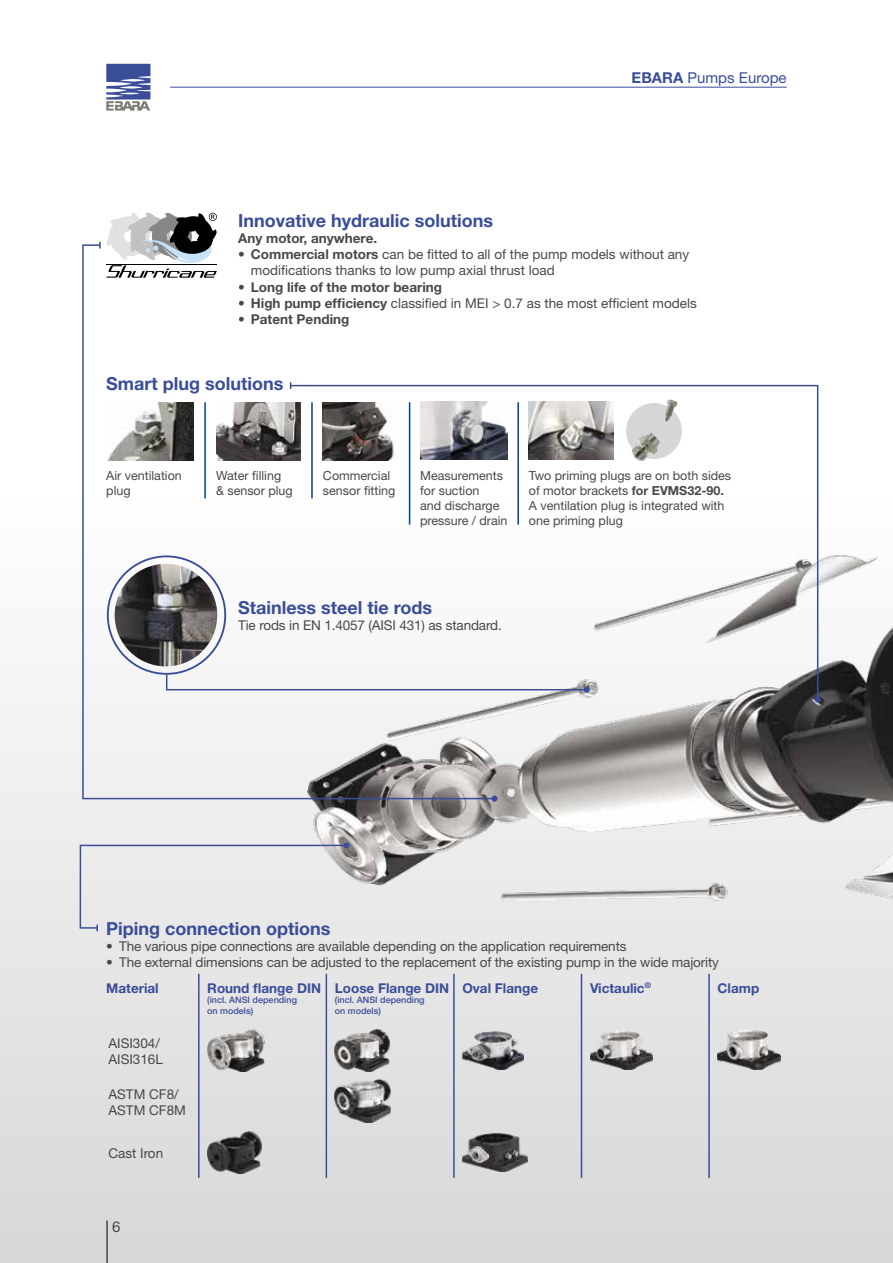
<style>
.page{position:relative;width:893px;height:1263px;background:#fff}
.page>*{position:absolute;margin:0;border:0;box-sizing:border-box;transform-origin:0 0}
.t1{font:700 18px "Helvetica Neue";color:#3a4d98}
.t2{font:15px "Helvetica Neue";color:#3a4d98}
.t3{font:15px "Helvetica Neue";color:#484848}
.t4{font:13.5px/16.2px "Helvetica Neue";letter-spacing:-.01em;color:#484848}
.t5{font:700 13.5px "Helvetica Neue";color:#3a4d98}
.t6{font:700 13.5px "Helvetica Neue";color:#484848}
.t7{font:12.45px/15px "Helvetica Neue";color:#484848}
.t8{font:500 9px/10.5px "Helvetica Neue";color:#3a4d98}
.s1{font-weight:700}
.s2{font-weight:400}
</style>
<div class="page">
<div style="left:0;top:0;width:893px;height:1263px;background:linear-gradient(to bottom,#fff,#ddd)"></div>
<img style="left:307px;top:523px;width:586px;height:378px">
<svg style="left:106px;top:64px;width:44px;height:47px;background:#7682ae"></svg>
<hr style="left:170px;top:87px;width:617px;height:1px;background:#3a4d98">
<hr style="left:106px;top:1220px;width:2px;height:43px;background:#484848">
<svg style="left:81px;top:244px;width:415px;height:556px"></svg>
<svg style="left:491px;top:795px;width:6px;height:6px"></svg>
<div style="left:79px;top:842px;width:271px;height:89px;background:#eaeaea"></div>
<svg style="left:99px;top:213px;width:118px;height:65px"></svg>
<hr style="left:708px;top:974px;width:2px;height:51px;background:#3a4d98">
<hr style="left:708px;top:1025px;width:2px;height:51px;background:#3a4d98">
<hr style="left:708px;top:1076px;width:2px;height:51px;background:#3a4d98">
<hr style="left:708px;top:1127px;width:2px;height:51px;background:#3a4d98">
<hr style="left:198px;top:974px;width:2px;height:51px;background:#3a4d98">
<hr style="left:326px;top:974px;width:1px;height:51px;background:#3a4d98">
<hr style="left:453px;top:974px;width:2px;height:51px;background:#3a4d98">
<hr style="left:581px;top:974px;width:1px;height:51px;background:#3a4d98">
<hr style="left:198px;top:1025px;width:2px;height:51px;background:#3a4d98">
<hr style="left:198px;top:1076px;width:2px;height:51px;background:#3a4d98">
<hr style="left:326px;top:1025px;width:1px;height:51px;background:#3a4d98">
<hr style="left:453px;top:1025px;width:2px;height:51px;background:#3a4d98">
<hr style="left:326px;top:1076px;width:1px;height:51px;background:#3a4d98">
<hr style="left:453px;top:1076px;width:2px;height:51px;background:#3a4d98">
<hr style="left:581px;top:1025px;width:1px;height:51px;background:#3a4d98">
<hr style="left:581px;top:1076px;width:1px;height:51px;background:#3a4d98">
<hr style="left:198px;top:1127px;width:2px;height:51px;background:#3a4d98">
<hr style="left:326px;top:1127px;width:1px;height:51px;background:#3a4d98">
<hr style="left:453px;top:1127px;width:2px;height:51px;background:#3a4d98">
<hr style="left:581px;top:1127px;width:1px;height:51px;background:#3a4d98">
<img style="left:207px;top:1029px;width:57px;height:42px">
<img style="left:335px;top:1029px;width:54px;height:42px">
<img style="left:462px;top:1031px;width:61px;height:38px">
<img style="left:590px;top:1031px;width:62px;height:38px">
<img style="left:718px;top:1031px;width:62px;height:39px">
<img style="left:335px;top:1080px;width:55px;height:43px">
<img style="left:207px;top:1131px;width:55px;height:43px">
<img style="left:462px;top:1133px;width:65px;height:38px">
<svg style="left:289px;top:384px;width:530px;height:317px"></svg>
<svg style="left:815px;top:696px;width:6px;height:6px"></svg>
<img style="left:115px;top:564px;width:102px;height:102px;border-radius:51px">
<img style="left:420px;top:402px;width:88px;height:58px">
<img style="left:106px;top:402px;width:88px;height:58px">
<img style="left:217px;top:402px;width:84px;height:58px">
<img style="left:323px;top:402px;width:76px;height:58px">
<hr style="left:204px;top:402px;width:2px;height:96px;background:#003fa2">
<hr style="left:311px;top:402px;width:2px;height:96px;background:#003fa2">
<hr style="left:409px;top:402px;width:1px;height:123px;background:#003fa2">
<hr style="left:517px;top:402px;width:2px;height:123px;background:#003fa2">
<img style="left:529px;top:402px;width:84px;height:58px">
<svg style="left:165px;top:673px;width:425px;height:20px"></svg>
<div style="left:107px;top:555px;width:119px;height:120px;border:2px solid #3a4d98;border-radius:50%"></div>
<div style="left:626px;top:403px;width:56px;height:56px;background:#d6d6d6;border-radius:50%"></div>
<img style="left:631px;top:399px;width:47px;height:63px">
<p class="t2" style="left:632px;top:68px;width:157px"><span class="s1">EBARA</span> Pumps Europe</p>
<h1 class="t1" style="left:238px;top:209px;width:256px">Innovative hydraulic solutions</h1>
<p class="t6" style="left:238px;top:230px;width:141px">Any motor, anywhere.</p>
<p class="t4" style="left:251px;top:246px;width:440px;text-indent:-13px">• <span class="s1">Commercial motors</span> can be fitted to all of the pump models without any modifications thanks to low pump axial thrust load</p>
<p class="t6" style="left:238px;top:278px;width:205px"><span class="s2">•</span> Long life of the motor bearing</p>
<p class="t4" style="left:238px;top:295px;width:460px">• <span class="s1">High pump efficiency</span> classified in MEI &gt; 0.7 as the most efficient models</p>
<p class="t6" style="left:238px;top:311px;width:113px"><span class="s2">•</span> Patent Pending</p>
<h1 class="t1" style="left:106px;top:373px;width:179px">Smart plug solutions</h1>
<p class="t7" style="left:106px;top:468px;width:77px">Air ventilation plug</p>
<p class="t7" style="left:216px;top:468px;width:78px">Water filling<br>&amp; sensor plug</p>
<p class="t7" style="left:323px;top:468px;width:74px">Commercial sensor fitting</p>
<p class="t7" style="left:420px;top:467px;width:89px">Measurements for suction<br>and discharge pressure / drain</p>
<p class="t7" style="left:529px;top:467px;width:204px">Two priming plugs are on both sides of motor brackets <span class="s1">for EVMS32-90.<br></span>A ventilation plug is integrated with one priming plug</p>
<h1 class="t1" style="left:238px;top:596px;width:195px">Stainless steel tie rods</h1>
<p class="t4" style="left:238px;top:617px;width:265px">Tie rods in EN 1.4057 (AISI 431) as standard.</p>
<h1 class="t1" style="left:106px;top:917px;width:226px">Piping connection options</h1>
<p class="t4" style="left:106px;top:938px;width:522px">• The various pipe connections are available depending on the application requirements</p>
<p class="t4" style="left:106px;top:954px;width:614px">• The external dimensions can be adjusted to the replacement of the existing pump in the wide majority</p>
<p class="t5" style="left:106px;top:980px;width:54px">Material</p>
<p class="t5" style="left:207px;top:980px;width:115px">Round flange DIN</p>
<p class="t8" style="left:207px;top:995px;width:91px">(incl. ANSI depending on models)</p>
<p class="t5" style="left:462px;top:980px;width:77px">Oval Flange</p>
<p class="t5" style="left:590px;top:980px;width:63px">Victaulic<sup>®</sup></p>
<p class="t5" style="left:718px;top:980px;width:43px">Clamp</p>
<p class="t5" style="left:335px;top:980px;width:116px">Loose Flange DIN</p>
<p class="t8" style="left:335px;top:995px;width:91px">(incl. ANSI depending on models)</p>
<p class="t4" style="left:108px;top:1034px;width:56px">AISI304/<br>AISI316L</p>
<p class="t4" style="left:108px;top:1085px;width:79px">ASTM CF8/<br>ASTM CF8M</p>
<p class="t4" style="left:108px;top:1145px;width:56px">Cast Iron</p>
<p class="t3" style="left:112px;top:1218px;width:10px">6</p>
</div>
